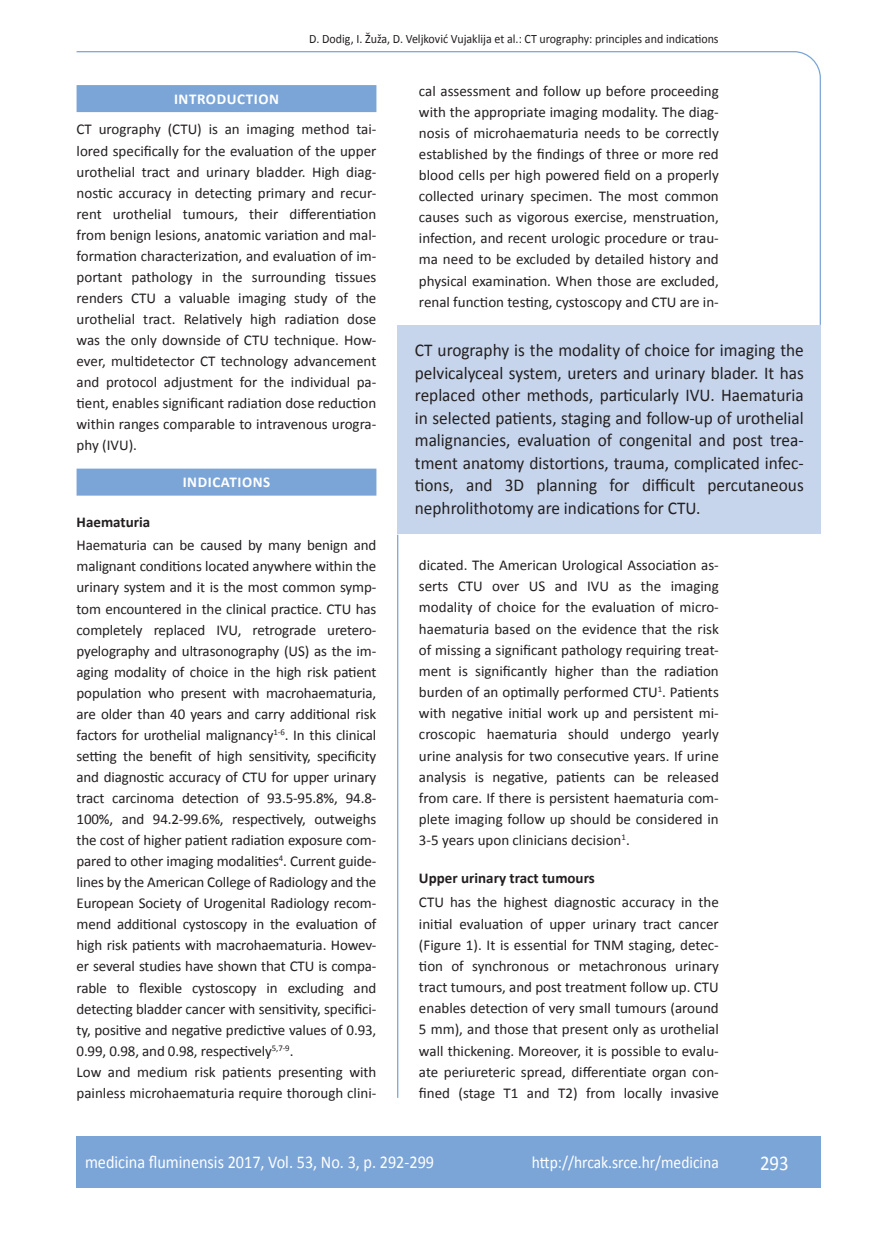
<style>
.page{position:relative;width:872px;height:1234px;background:#fff}
.page>*{position:absolute;margin:0;border:0;box-sizing:border-box;transform-origin:0 0}
.t1{font:21px "Calibri";color:#fff;scale:.9 1}
.t2{font:18px/22.5px "Calibri";color:#231f20;text-align:justify;scale:.96 1}
.t3{font:18px "Calibri";color:#fff;scale:.9 1}
.t4{font:17.25px "Calibri";color:#fff;scale:.9 1}
.t5{font:15px/21px "Calibri";letter-spacing:-.01em;color:#231f20;text-align:justify}
.t6{font:700 15px "Calibri";color:#231f20}
.t7{font:700 15px "Calibri";letter-spacing:.04em;color:#fff}
.t8{font:12.75px "Calibri";color:#231f20;scale:.94 1}
</style>
<div class="page">
<svg style="left:76px;top:51px;width:745px;height:275px"></svg>
<hr style="left:397px;top:534px;width:1px;height:563px;background:#7ca5d7">
<div style="left:77px;top:1135px;width:744px;height:51px;background:#7ca5d7"></div>
<div style="left:77px;top:85px;width:299px;height:27px;background:#7ca5d7"></div>
<div style="left:77px;top:468px;width:299px;height:27px;background:#7ca5d7"></div>
<div style="left:398px;top:325px;width:423px;height:208px;background:#c6d5ec"></div>
<p class="t8" style="left:309px;top:30px;width:437px">D. Dodig, I. Žuža, D. Veljković Vujaklija et al.: CT urography: principles and indications</p>
<p class="t7" style="left:174px;top:90px;width:106px">INTRODUCTION</p>
<p class="t5" style="left:77px;top:118px;width:301px">CT urography (CTU) is an imaging method tai&shy;lored specifically for the evaluation of the upper urothelial tract and urinary bladder. High diag&shy;nostic accuracy in detecting primary and recur&shy;rent urothelial tumours, their differentiation from benign lesions, anatomic variation and mal&shy;formation characterization, and evaluation of im&shy;portant pathology in the surrounding tissues renders CTU a valuable imaging study of the urothelial tract. Relatively high radiation dose was the only downside of CTU technique. How&shy;ever, multidetector CT technology advancement and protocol adjustment for the individual pa&shy;tient, enables significant radiation dose reduction within ranges comparable to intravenous urogra&shy;phy (IVU).</p>
<p class="t7" style="left:183px;top:473px;width:89px">INDICATIONS</p>
<p class="t6" style="left:77px;top:512px;width:75px">Haematuria</p>
<p class="t5" style="left:77px;top:534px;width:301px;text-align:left">Haematuria can be caused by many benign and malignant conditions located anywhere within the urinary system and it is the most common symp&shy;tom encountered in the clinical practice. CTU has completely replaced IVU, retrograde uretero&shy;pyelography and ultrasonography (US) as the im&shy;aging modality of choice in the high risk patient population who present with macrohaematuria, are older than 40 years and carry additional risk factors for urothelial malignancy<sup>1-6</sup>. In this clinical setting the benefit of high sensitivity, specificity and diagnostic accuracy of CTU for upper urinary tract carcinoma detection of 93.5-95.8%, 94.8- 100%, and 94.2-99.6%, respectively, outweighs the cost of higher patient radiation exposure com&shy;pared to other imaging modalities<sup>4</sup>. Current guide&shy;lines by the American College of Radiology and the European Society of Urogenital Radiology recom&shy;mend additional cystoscopy in the evaluation of high risk patients with macrohaematuria. Howev&shy;er several studies have shown that CTU is compa&shy;rable to flexible cystoscopy in excluding and detecting bladder cancer with sensitivity, specifici&shy;ty, positive and negative predictive values of 0.93, 0.99, 0.98, and 0.98, respectively<sup>5,7-9</sup>.<br>Low and medium risk patients presenting with painless microhaematuria require thorough clini-</p>
<p class="t5" style="left:419px;top:80px;width:301px">cal assessment and follow up before proceeding with the appropriate imaging modality. The diag&shy;nosis of microhaematuria needs to be correctly established by the findings of three or more red blood cells per high powered field on a properly collected urinary specimen. The most common causes such as vigorous exercise, menstruation, infection, and recent urologic procedure or trau&shy;ma need to be excluded by detailed history and physical examination. When those are excluded, renal function testing, cystoscopy and CTU are in-</p>
<p class="t2" style="left:415px;top:338px;width:407px">CT urography is the modality of choice for imaging the pelvicalyceal system, ureters and urinary blader. It has replaced other methods, particularly IVU. Haematuria in selected patients, staging and follow-up of urothelial malignancies, evaluation of congenital and post trea&shy;tment anatomy distortions, trauma, complicated infec&shy;tions, and 3D planning for difficult percutaneous nephrolithotomy are indications for CTU.</p>
<p class="t5" style="left:419px;top:553px;width:301px">dicated. The American Urological Association as&shy;serts CTU over US and IVU as the imaging modality of choice for the evaluation of micro&shy;haematuria based on the evidence that the risk of missing a significant pathology requiring treat&shy;ment is significantly higher than the radiation burden of an optimally performed CTU<sup>1</sup>. Patients with negative initial work up and persistent mi&shy;croscopic haematuria should undergo yearly urine analysis for two consecutive years. If urine analysis is negative, patients can be released from care. If there is persistent haematuria com&shy;plete imaging follow up should be considered in 3-5 years upon clinicians decision<sup>1</sup>.</p>
<p class="t6" style="left:419px;top:868px;width:177px">Upper urinary tract tumours</p>
<p class="t5" style="left:419px;top:890px;width:301px">CTU has the highest diagnostic accuracy in the initial evaluation of upper urinary tract cancer (Figure 1). It is essential for TNM staging, detec&shy;tion of synchronous or metachronous urinary tract tumours, and post treatment follow up. CTU enables detection of very small tumours (around 5 mm), and those that present only as urothelial wall thickening. Moreover, it is possible to evalu&shy;ate periureteric spread, differentiate organ con&shy;fined (stage T1 and T2) from locally invasive</p>
<p class="t3" style="left:85px;top:1150px;width:389px">medicina fluminensis 2017, Vol. 53, No. 3, p. 292-299</p>
<p class="t4" style="left:532px;top:1151px;width:209px">http://hrcak.srce.hr/medicina</p>
<h1 class="t1" style="left:760px;top:1149px;width:33px">293</h1>
</div>
